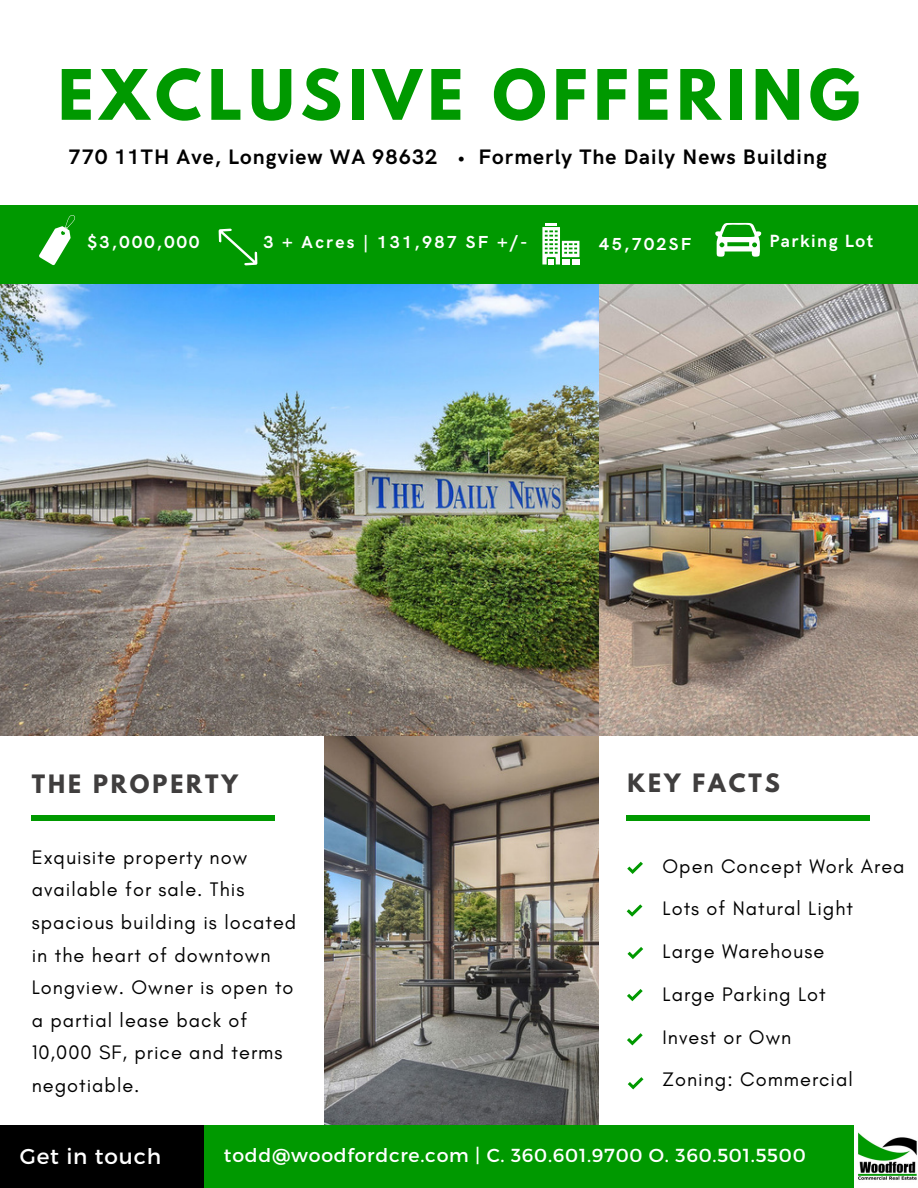
<style>
.page{position:relative;width:918px;height:1188px;background:#fff}
.page>*{position:absolute;margin:0;border:0;box-sizing:border-box;transform-origin:0 0}
.t1{font:700 61.5px "League Spartan";letter-spacing:.1em;color:#090}
.t2{font:700 22.5px "League Spartan";letter-spacing:.13em;color:#403e3e}
.t3{font:21.6px "Montserrat";letter-spacing:.04em;color:#fff}
.t4{font:700 21px "HK Grotesk";letter-spacing:.05em;color:#000}
.t5{font:19.95px/32.7px "Glacial Indifference";letter-spacing:.05em;color:#000}
.t6{font:18.9px "Montserrat";letter-spacing:.04em;color:#fff}
.t7{font:700 17.7px "HK Grotesk";letter-spacing:.08em;color:#fff}
.t8{font:700 17.4px "HK Grotesk";letter-spacing:.13em;color:#fff}
</style>
<div class="page">
<img style="left:324px;top:736px;width:275px;height:389px">
<div style="left:0;top:205px;width:918px;height:93px;background:#090"></div>
<img style="left:0;top:285px;width:918px;height:451px">
<svg style="left:627px;top:862px;width:16px;height:12px"></svg>
<svg style="left:627px;top:904px;width:15px;height:13px"></svg>
<svg style="left:628px;top:947px;width:15px;height:12px"></svg>
<svg style="left:627px;top:989px;width:16px;height:12px"></svg>
<svg style="left:627px;top:1033px;width:16px;height:12px"></svg>
<svg style="left:628px;top:1077px;width:16px;height:12px"></svg>
<div style="left:31px;top:815px;width:243px;height:6px;background:#090"></div>
<div style="left:626px;top:816px;width:243px;height:5px;background:#090"></div>
<div style="left:0;top:1125px;width:918px;height:63px;background:#090"></div>
<svg style="left:39px;top:215px;width:36px;height:50px"></svg>
<svg style="left:715px;top:223px;width:46px;height:34px"></svg>
<div style="left:0;top:1125px;width:204px;height:63px;background:#000"></div>
<img style="left:855px;top:1125px;width:63px;height:63px">
<svg style="left:218px;top:228px;width:40px;height:38px"></svg>
<svg style="left:542px;top:223px;width:37px;height:42px"></svg>
<h1 class="t1" style="left:58px;top:64px;width:803px">EXCLUSIVE OFFERING</h1>
<p class="t4" style="left:69px;top:145px;width:760px">770 11TH Ave, Longview WA 98632 • Formerly The Daily News Building</p>
<p class="t8" style="left:88px;top:233px;width:113px">$3,000,000</p>
<p class="t8" style="left:263px;top:233px;width:266px">3 + Acres | 131,987 SF +/-</p>
<p class="t8" style="left:599px;top:234px;width:94px">45,702SF</p>
<p class="t7" style="left:769px;top:231px;width:105px">Parking Lot</p>
<p class="t2" style="left:32px;top:773px;width:208px">THE PROPERTY</p>
<p class="t2" style="left:628px;top:772px;width:154px">KEY FACTS</p>
<p class="t5" style="left:32px;top:840px;width:266px">Exquisite property now available for sale. This spacious building is located in the heart of downtown<br>Longview. Owner is open to a partial lease back of<br>10,000 SF, price and terms negotiable.</p>
<p class="t5" style="left:663px;top:844px;width:244px;line-height:42.8px">Open Concept Work Area<br>Lots of Natural Light<br>Large Warehouse<br>Large Parking Lot<br>Invest or Own<br>Zoning: Commercial</p>
<p class="t3" style="left:20px;top:1142px;width:143px">Get in touch</p>
<p class="t6" style="left:224px;top:1143px;width:583px">todd@woodfordcre.com | C. 360.601.9700 O. 360.501.5500</p>
</div>
